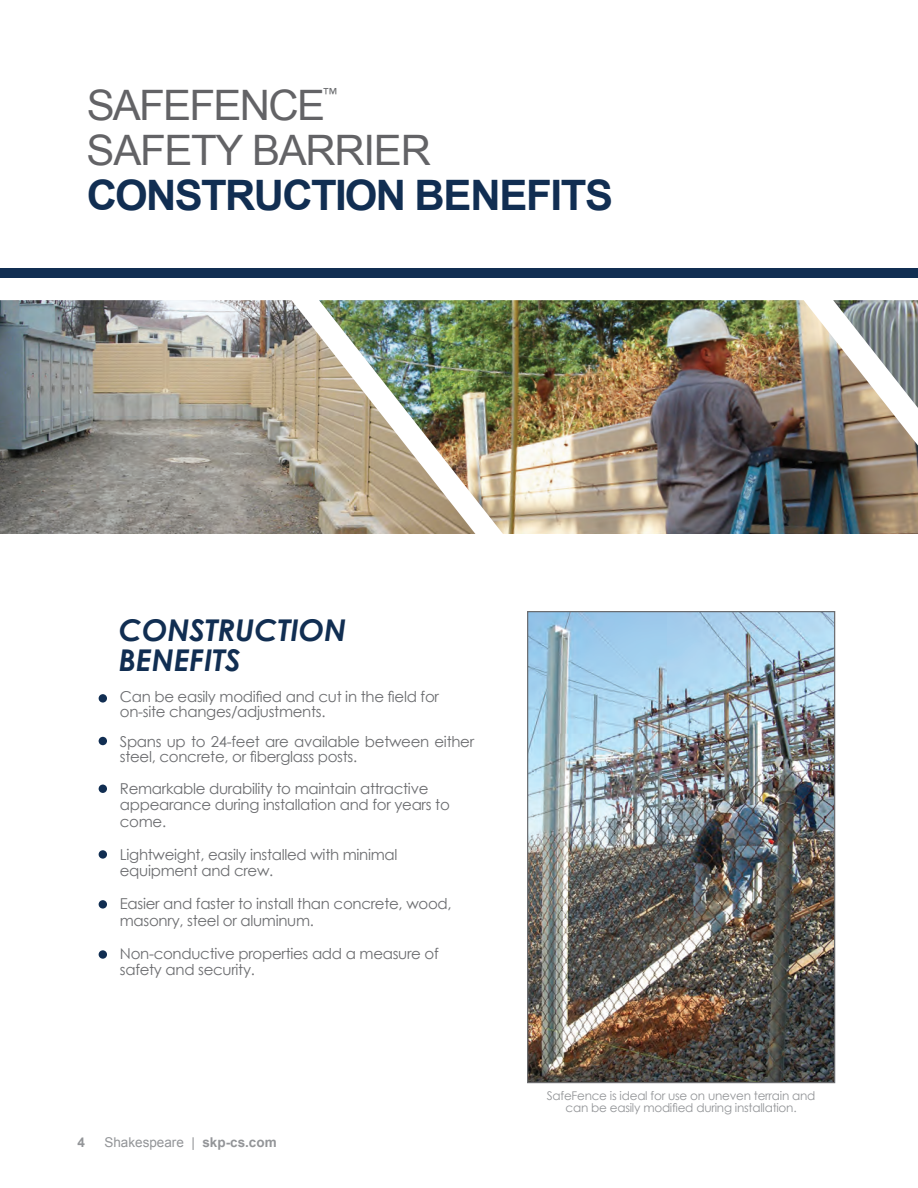
<style>
.page{position:relative;width:918px;height:1188px;background:#fff}
.page>*{position:absolute;margin:0;border:0;box-sizing:border-box;transform-origin:0 0}
.t1{font:42px "Arial";letter-spacing:-.03em;color:#636366}
.t2{font:700 42px "Arial";letter-spacing:-.04em;color:#112e52}
.t3{font:italic 700 30px/30px "Century Gothic";color:#112e52}
.t4{font:15px/16.5px "Century Gothic";letter-spacing:-.02em;color:#6c6d70}
.t5{font:15px "Century Gothic";letter-spacing:-.02em;color:#6c6d70;scale:.9 1}
.t6{font:13.5px "Arial";color:#939598}
.t7{font:700 13.5px "Arial";color:#939598}
.t8{font:12px/12px "Century Gothic";letter-spacing:-.02em;color:#939598;text-align:center}
.s1{font-weight:700}
</style>
<div class="page">
<div style="left:0;top:269px;width:918px;height:9px;background:#112e52"></div>
<img style="left:513px;top:300px;width:405px;height:234px">
<img style="left:833px;top:300px;width:85px;height:108px">
<img style="left:0;top:300px;width:513px;height:234px">
<img style="left:529px;top:613px;width:304px;height:468px">
<div style="left:527px;top:611px;width:308px;height:472px;border:1px solid #6c6d70"></div>
<div style="left:99px;top:694px;width:8px;height:9px;background:#112e52;border-radius:50%"></div>
<div style="left:99px;top:737px;width:8px;height:8px;background:#112e52;border-radius:50%"></div>
<div style="left:99px;top:785px;width:8px;height:8px;background:#112e52;border-radius:50%"></div>
<div style="left:99px;top:850px;width:8px;height:9px;background:#112e52;border-radius:50%"></div>
<div style="left:99px;top:900px;width:8px;height:9px;background:#112e52;border-radius:50%"></div>
<div style="left:99px;top:950px;width:8px;height:9px;background:#112e52;border-radius:50%"></div>
<h1 class="t1" style="left:87px;top:78px;width:240px">SAFEFENCE</h1>
<p class="t5" style="left:323px;top:85px;width:16px">™</p>
<h1 class="t1" style="left:87px;top:123px;width:346px">SAFETY BARRIER</h1>
<h1 class="t2" style="left:87px;top:168px;width:528px">CONSTRUCTION BENEFITS</h1>
<h2 class="t3" style="left:119px;top:614px;width:229px">CONSTRUCTION<br>BENEFITS</h2>
<p class="t4" style="left:120px;top:689px;width:321px;line-height:15px">Can be easily modified and cut in the field for on-site changes/adjustments.</p>
<p class="t4" style="left:120px;top:734px;width:356px;line-height:15px">Spans up to 24-feet are available between either steel, concrete, or fiberglass posts.</p>
<p class="t4" style="left:120px;top:780px;width:331px">Remarkable durability to maintain attractive appearance during installation and for years to come.</p>
<p class="t4" style="left:120px;top:846px;width:279px">Lightweight, easily installed with minimal equipment and crew.</p>
<p class="t4" style="left:120px;top:896px;width:333px">Easier and faster to install than concrete, wood, masonry, steel or aluminum.</p>
<p class="t4" style="left:120px;top:945px;width:320px">Non-conductive properties add a measure of safety and security.</p>
<p class="t7" style="left:77px;top:1134px;width:9px">4</p>
<p class="t6" style="left:104px;top:1134px;width:174px">Shakespeare | <span class="s1">skp-cs.com</span></p>
<p class="t8" style="left:547px;top:1089px;width:270px">SafeFence is ideal for use on uneven terrain and can be easily modified during installation.</p>
</div>
